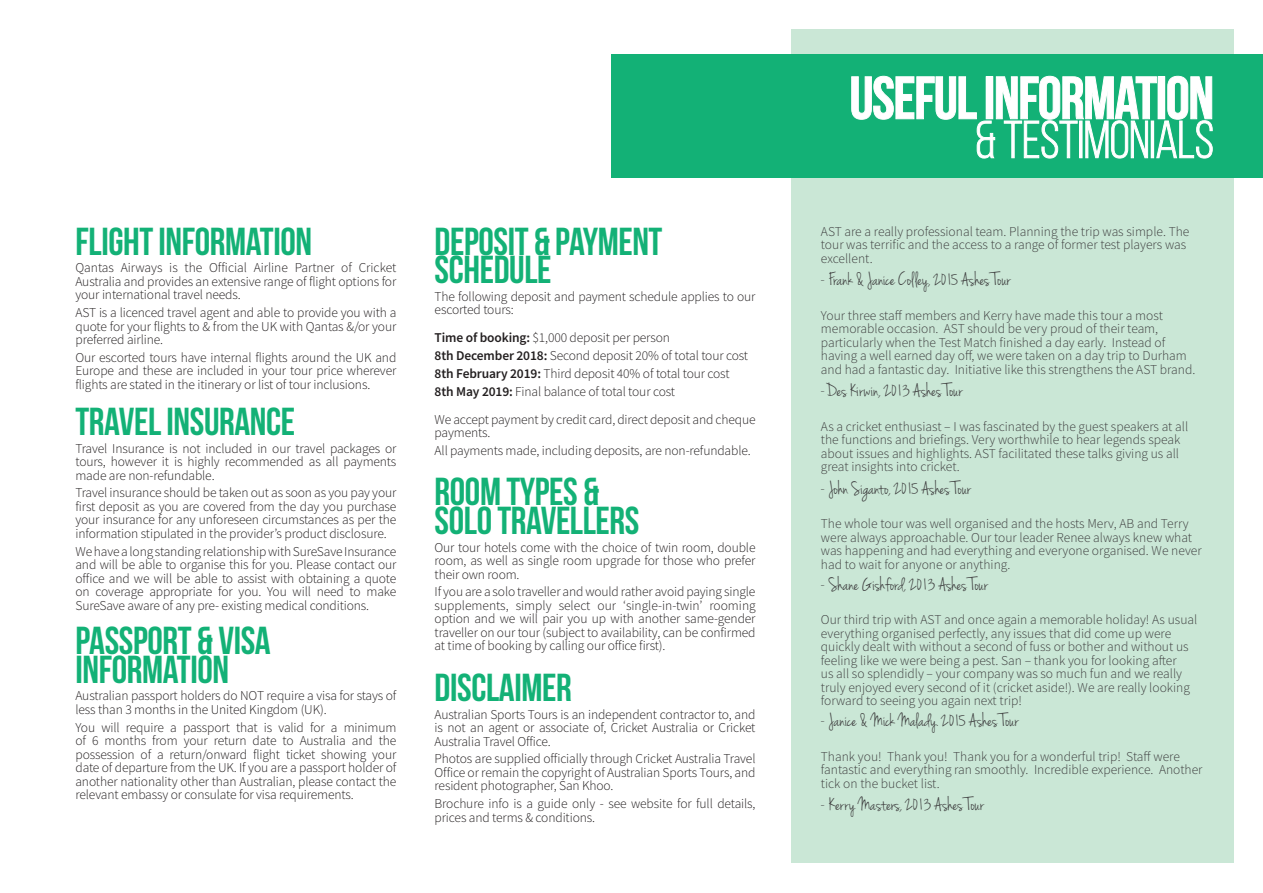
<style>
.page{position:relative;width:1263px;height:893px;background:#fff}
.page>*{position:absolute;margin:0;border:0;box-sizing:border-box;transform-origin:0 0}
.t1{font:700 60px "Bebas Neue";letter-spacing:-.02em;color:#fff}
.t2{font:52.5px "Bebas Neue";letter-spacing:-.01em;color:#fff}
.t3{font:39px/28.5px "Bebas Neue";letter-spacing:-.01em;color:#13b176}
.t4{font:19.5px "Jenna Sue";color:#3e3e3f}
.t5{font:300 13.5px/13.5px "Source Sans Pro";letter-spacing:-.01em;color:#231f20;text-align:justify}
.t6{font:300 13.5px/13.5px "Source Sans Pro";color:#3e3e3f}
.s1{font-weight:600}
</style>
<div class="page">
<div style="left:791px;top:30px;width:442px;height:833px;background:#cae7d6"></div>
<div style="left:612px;top:54px;width:651px;height:124px;background:#13b176"></div>
<svg style="left:851px;top:76px;width:361px;height:82px"></svg>
<h3 class="t3" style="left:75px;top:226px;width:238px">FLIGHT INFORMATION</h3>
<p class="t5" style="left:75px;top:261px;width:322px">Qantas Airways is the Official Airline Partner of Cricket Australia and provides an extensive range of flight options for your international travel needs.</p>
<p class="t5" style="left:75px;top:306px;width:322px">AST is a licenced travel agent and able to provide you with a quote for your flights to &amp; from the UK with Qantas &amp;/or your preferred airline.</p>
<p class="t5" style="left:75px;top:351px;width:322px">Our escorted tours have internal flights around the UK and Europe and these are included in your tour price wherever flights are stated in the itinerary or list of tour inclusions.</p>
<h3 class="t3" style="left:75px;top:407px;width:221px">TRAVEL INSURANCE</h3>
<p class="t5" style="left:75px;top:441px;width:322px">Travel Insurance is not included in our travel packages or tours, however it is highly recommended as all payments made are non-refundable.</p>
<p class="t5" style="left:75px;top:486px;width:322px">Travel insurance should be taken out as soon as you pay your first deposit as you are covered from the day you purchase your insurance for any unforeseen circumstances as per the information stipulated in the provider’s product disclosure.</p>
<p class="t5" style="left:75px;top:544px;width:322px">We have a long standing relationship with SureSave Insurance and will be able to organise this for you. Please contact our office and we will be able to assist with obtaining a quote on coverage appropriate for you. You will need to make SureSave aware of any pre- existing medical conditions.</p>
<h3 class="t3" style="left:75px;top:626px;width:197px">PASSPORT &amp; VISA<br>INFORMATION</h3>
<p class="t5" style="left:75px;top:689px;width:322px">Australian passport holders do NOT require a visa for stays of less than 3 months in the United Kingdom (UK).</p>
<p class="t5" style="left:75px;top:720px;width:322px">You will require a passport that is valid for a minimum of 6 months from your return date to Australia and the possession of a return/onward flight ticket showing your date of departure from the UK. If you are a passport holder of another nationality other than Australian, please contact the relevant embassy or consulate for visa requirements.</p>
<h3 class="t3" style="left:435px;top:226px;width:229px">DEPOSIT &amp; PAYMENT<br>SCHEDULE</h3>
<p class="t5" style="left:435px;top:290px;width:322px">The following deposit and payment schedule applies to our escorted tours:</p>
<p class="t5" style="left:435px;top:329px;width:315px;line-height:17.7px;text-align:left"><span class="s1">Time of booking:</span> $1,000 deposit per person<br><span class="s1">8th December 2018:</span> Second deposit 20% of total tour cost <span class="s1">8th February 2019:</span> Third deposit 40% of total tour cost <span class="s1">8th May 2019:</span> Final balance of total tour cost</p>
<p class="t5" style="left:435px;top:412px;width:322px">We accept payment by credit card, direct deposit and cheque payments.</p>
<p class="t5" style="left:435px;top:444px;width:318px">All payments made, including deposits, are non-refundable.</p>
<h3 class="t3" style="left:435px;top:477px;width:206px">ROOM TYPES &amp;<br>SOLO TRAVELLERS</h3>
<p class="t5" style="left:435px;top:540px;width:322px">Our tour hotels come with the choice of twin room, double room, as well as single room upgrade for those who prefer their own room.</p>
<p class="t5" style="left:435px;top:585px;width:323px">If you are a solo traveller and would rather avoid paying single supplements, simply select our ‘single-in-twin’ rooming option and we will pair you up with another same-gender traveller on our tour (subject to availability, can be confirmed at time of booking by calling our office first).</p>
<h3 class="t3" style="left:435px;top:673px;width:139px">DISCLAIMER</h3>
<p class="t5" style="left:435px;top:707px;width:322px">Australian Sports Tours is an independent contractor to, and is not an agent or associate of, Cricket Australia or Cricket Australia Travel Office.</p>
<p class="t5" style="left:435px;top:752px;width:322px">Photos are supplied officially through Cricket Australia Travel Office or remain the copyright of Australian Sports Tours, and resident photographer, San Khoo.</p>
<p class="t5" style="left:435px;top:797px;width:322px">Brochure info is a guide only - see website for full details, prices and terms &amp; conditions.</p>
<h1 class="t1" style="left:850px;top:65px;width:366px">USEFUL INFORMATION</h1>
<h2 class="t2" style="left:975px;top:112px;width:240px">&amp; TESTIMONIALS</h2>
<p class="t6" style="left:821px;top:224px;width:370px">AST are a really professional team. Planning the trip was simple. The tour was terrific and the access to a range of former test players was excellent.</p>
<h3 class="t4" style="left:821px;top:268px;width:191px">- Frank &amp; Janice Colley, 2015 Ashes Tour</h3>
<p class="t6" style="left:821px;top:308px;width:376px">Your three staff members and Kerry have made this tour a most memorable occasion. AST should be very proud of their team, particularly when the Test Match finished a day early. Instead of having a well earned day off, we were taken on a day trip to Durham and had a fantastic day. Initiative like this strengthens the AST brand.</p>
<h3 class="t4" style="left:821px;top:379px;width:143px">-Des Kirwin, 2013 Ashes Tour</h3>
<p class="t6" style="left:821px;top:419px;width:369px">As a cricket enthusiast – I was fascinated by the guest speakers at all the functions and briefings. Very worthwhile to hear legends speak about issues and highlights. AST facilitated these talks giving us all great insights into cricket.</p>
<h3 class="t4" style="left:821px;top:477px;width:151px">- John Siganto, 2015 Ashes Tour</h3>
<p class="t6" style="left:821px;top:517px;width:382px">The whole tour was well organised and the hosts Merv, AB and Terry were always approachable. Our tour leader Renee always knew what was happening and had everything and everyone organised. We never had to wait for anyone or anything.</p>
<h3 class="t4" style="left:821px;top:573px;width:168px">- Shane Gishford, 2013 Ashes Tour</h3>
<p class="t6" style="left:821px;top:613px;width:378px">Our third trip with AST and once again a memorable holiday! As usual everything organised perfectly, any issues that did come up were quickly dealt with without a second of fuss or bother and without us feeling like we were being a pest. San – thank you for looking after<br>us all so splendidly – your company was so much fun and we really truly enjoyed every second of it (cricket aside!). We are really looking forward to seeing you again next trip!</p>
<h3 class="t4" style="left:821px;top:709px;width:199px">- Janice &amp; Mick Malady. 2015 Ashes Tour</h3>
<p class="t6" style="left:821px;top:749px;width:383px">Thank you! Thank you! Thank you for a wonderful trip! Staff were fantastic and everything ran smoothly. Incredible experience. Another tick on the bucket list.</p>
<h3 class="t4" style="left:821px;top:793px;width:164px">- Kerry Masters, 2013 Ashes Tour</h3>
</div>
